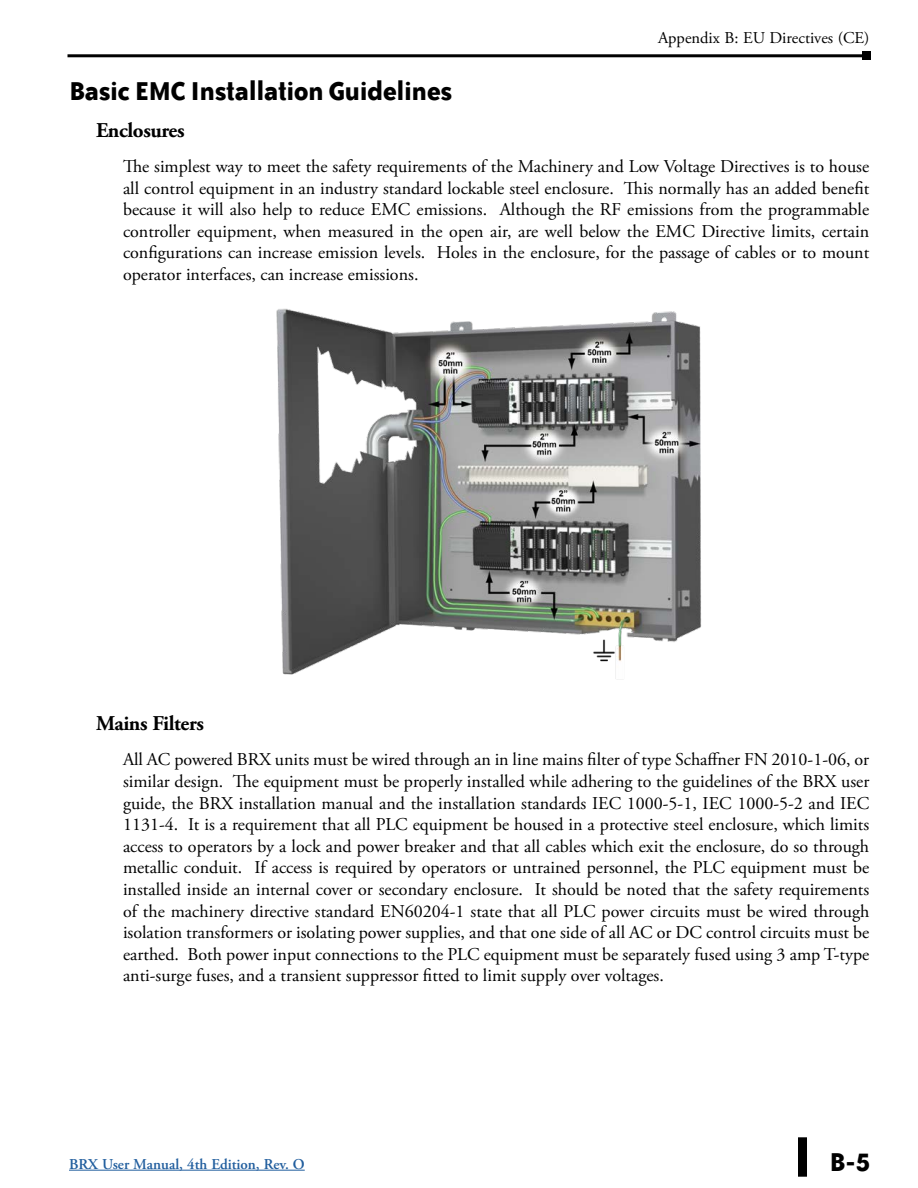
<style>
.page{position:relative;width:918px;height:1188px;background:#fff}
.page>*{position:absolute;margin:0;border:0;box-sizing:border-box;transform-origin:0 0}
.Head{font:700 30px "Bailey Sans ITC Com";letter-spacing:-.02em;color:#000}
.Subhead{font:700 21px "Adobe Garamond Pro";letter-spacing:-.02em;color:#000}
.Body{font:18px/21.6px "Adobe Garamond Pro";color:#000;text-align:justify}
.t1{font:16.5px "Adobe Garamond Pro";color:#000}
.t2{font:600 15px "Adobe Garamond Pro";color:#215e9e}
</style>
<div class="page">
<hr style="left:68px;top:54px;width:803px;height:3px;background:#000">
<div style="left:863px;top:52px;width:8px;height:8px;background:#000"></div>
<div style="left:798px;top:1137px;width:9px;height:40px;background:#000"></div>
<hr style="left:69px;top:1170px;width:236px;height:1px;background:#215e9e">
<img style="left:276px;top:308px;width:426px;height:372px">
<p class="t1" style="left:658px;top:28px;width:213px">Appendix B: EU Directives (CE)</p>
<p class="Head" style="left:69px;top:73px;width:385px">Basic EMC Installation Guidelines</p>
<p class="Subhead" style="left:96px;top:118px;width:90px">Enclosures</p>
<p class="Body" style="left:123px;top:156px;width:748px">The simplest way to meet the safety requirements of the Machinery and Low Voltage Directives is to house all control equipment in an industry standard lockable steel enclosure. This normally has an added benefit because it will also help to reduce EMC emissions. Although the RF emissions from the programmable controller equipment, when measured in the open air, are well below the EMC Directive limits, certain configurations can increase emission levels. Holes in the enclosure, for the passage of cables or to mount operator interfaces, can increase emissions.</p>
<p class="Subhead" style="left:96px;top:711px;width:110px">Mains Filters</p>
<p class="Body" style="left:123px;top:750px;width:748px">All AC powered BRX units must be wired through an in line mains filter of type Schaffner FN 2010-1-06, or similar design. The equipment must be properly installed while adhering to the guidelines of the BRX user guide, the BRX installation manual and the installation standards IEC 1000-5-1, IEC 1000-5-2 and IEC 1131-4. It is a requirement that all PLC equipment be housed in a protective steel enclosure, which limits access to operators by a lock and power breaker and that all cables which exit the enclosure, do so through metallic conduit. If access is required by operators or untrained personnel, the PLC equipment must be installed inside an internal cover or secondary enclosure. It should be noted that the safety requirements of the machinery directive standard EN60204-1 state that all PLC power circuits must be wired through isolation transformers or isolating power supplies, and that one side of all AC or DC control circuits must be earthed. Both power input connections to the PLC equipment must be separately fused using 3 amp T-type anti-surge fuses, and a transient suppressor fitted to limit supply over voltages.</p>
<p class="t2" style="left:69px;top:1155px;width:237px">BRX User Manual, 4th Edition, Rev. O</p>
<h1 class="Head" style="left:830px;top:1144px;width:42px">B-5</h1>
</div>
